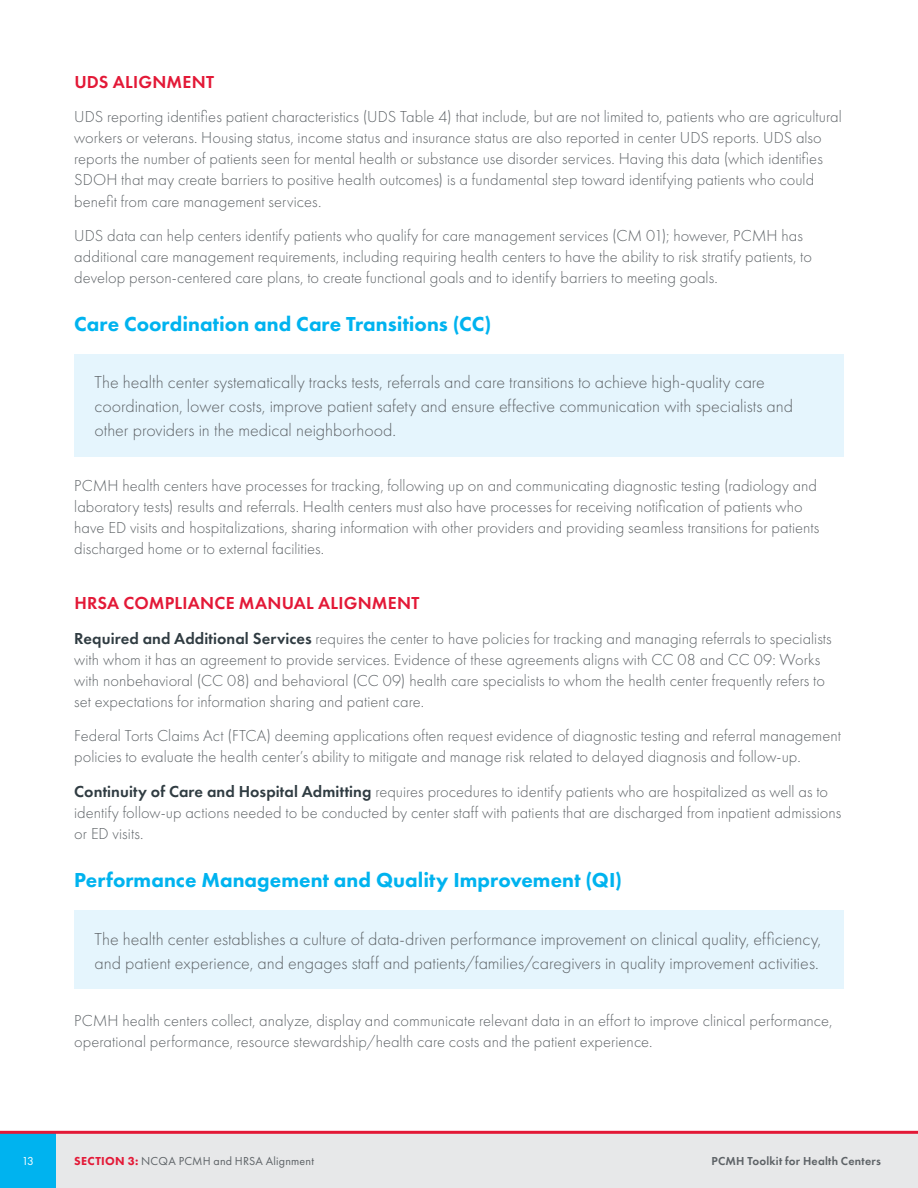
<style>
.page{position:relative;width:918px;height:1188px;background:#fff}
.page>*{position:absolute;margin:0;border:0;box-sizing:border-box;transform-origin:0 0}
.t1{font:800 21px "Futura PT";color:#00b3ef}
.t2{font:300 18px/24px "Futura PT";color:#5e6367}
.t3{font:600 18px "Futura PT";letter-spacing:.01em;color:#e31937}
.t4{font:300 16.5px/21px "Futura PT";letter-spacing:.005em;color:#5e6367}
.t5{font:12px "Futura PT";letter-spacing:.015em;color:#5e6367}
.t6{font:600 12px "Futura PT";letter-spacing:.02em;color:#5e6367}
.t7{font:12px "Futura PT";color:#fff}
.s1{font-weight:600;color:#303c42}
.s2{font-weight:800;color:#e31937}
</style>
<div class="page">
<div style="left:56px;top:1132px;width:862px;height:56px;background:#e7e8e9"></div>
<div style="left:0;top:1132px;width:56px;height:56px;background:#00b3ef"></div>
<hr style="left:0;top:1131px;width:918px;height:3px;background:#e31937">
<div style="left:74px;top:354px;width:769px;height:102px;background:#e5f5fd"></div>
<div style="left:74px;top:911px;width:769px;height:78px;background:#e5f5fd"></div>
<p class="t3" style="left:74px;top:71px;width:141px">UDS ALIGNMENT</p>
<p class="t4" style="left:74px;top:107px;width:769px">UDS reporting identifies patient characteristics (UDS Table 4) that include, but are not limited to, patients who are agricultural workers or veterans. Housing status, income status and insurance status are also reported in center UDS reports. UDS also reports the number of patients seen for mental health or substance use disorder services. Having this data (which identifies SDOH that may create barriers to positive health outcomes) is a fundamental step toward identifying patients who could benefit from care management services.</p>
<p class="t4" style="left:74px;top:225px;width:739px">UDS data can help centers identify patients who qualify for care management services (CM 01); however, PCMH has additional care management requirements, including requiring health centers to have the ability to risk stratify patients, to develop person-centered care plans, to create functional goals and to identify barriers to meeting goals.</p>
<p class="t1" style="left:74px;top:311px;width:418px">Care Coordination and Care Transitions (CC)</p>
<p class="t2" style="left:94px;top:370px;width:700px">The health center systematically tracks tests, referrals and care transitions to achieve high-quality care coordination, lower costs, improve patient safety and ensure effective communication with specialists and other providers in the medical neighborhood.</p>
<p class="t4" style="left:74px;top:476px;width:747px">PCMH health centers have processes for tracking, following up on and communicating diagnostic testing (radiology and laboratory tests) results and referrals. Health centers must also have processes for receiving notification of patients who have ED visits and hospitalizations, sharing information with other providers and providing seamless transitions for patients discharged home or to external facilities.</p>
<p class="t3" style="left:74px;top:592px;width:346px">HRSA COMPLIANCE MANUAL ALIGNMENT</p>
<p class="t4" style="left:74px;top:628px;width:759px"><span class="s1">Required and Additional Services</span> requires the center to have policies for tracking and managing referrals to specialists with whom it has an agreement to provide services. Evidence of these agreements aligns with CC 08 and CC 09: Works with nonbehavioral (CC 08) and behavioral (CC 09) health care specialists to whom the health center frequently refers to set expectations for information sharing and patient care.</p>
<p class="t4" style="left:74px;top:725px;width:768px">Federal Torts Claims Act (FTCA) deeming applications often request evidence of diagnostic testing and referral management policies to evaluate the health center’s ability to mitigate and manage risk related to delayed diagnosis and follow-up.</p>
<p class="t4" style="left:74px;top:781px;width:769px"><span class="s1">Continuity of Care and Hospital Admitting</span> requires procedures to identify patients who are hospitalized as well as to identify follow-up actions needed to be conducted by center staff with patients that are discharged from inpatient admissions or ED visits.</p>
<p class="t1" style="left:74px;top:867px;width:549px">Performance Management and Quality Improvement (QI)</p>
<p class="t2" style="left:94px;top:927px;width:728px">The health center establishes a culture of data-driven performance improvement on clinical quality, efficiency, and patient experience, and engages staff and patients/families/caregivers in quality improvement activities.</p>
<p class="t4" style="left:74px;top:1010px;width:760px">PCMH health centers collect, analyze, display and communicate relevant data in an effort to improve clinical performance, operational performance, resource stewardship/health care costs and the patient experience.</p>
<p class="t7" style="left:22px;top:1154px;width:13px">13</p>
<p class="t5" style="left:74px;top:1154px;width:241px"><span class="s2">SECTION 3:</span> NCQA PCMH and HRSA Alignment</p>
<p class="t6" style="left:711px;top:1153px;width:171px">PCMH Toolkit for Health Centers</p>
</div>
